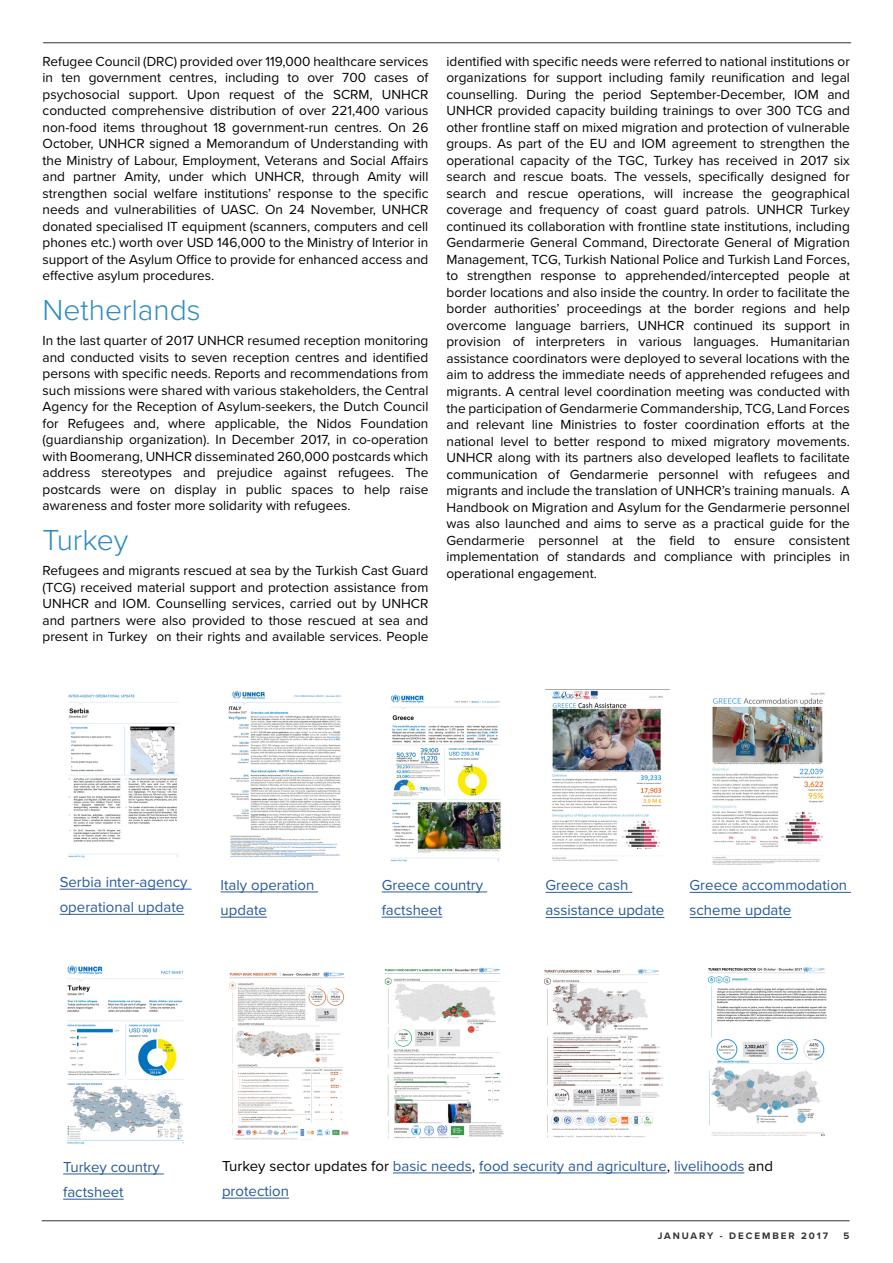
<style>
.page{position:relative;width:893px;height:1263px;background:#fff}
.page>*{position:absolute;margin:0;border:0;box-sizing:border-box;transform-origin:0 0}
.t1{font:300 30px "Proxima Nova";color:#2c8ac1}
.t2{font:15px/25.2px "Proxima Nova";color:#275b9b}
.t3{font:13.65px/16.5px "Proxima Nova";color:#000;text-align:justify}
.t4{font:700 9.75px "Proxima Nova";letter-spacing:.2em;color:#323232}
.s1{color:#000}
</style>
<div class="page">
<hr style="left:43px;top:42px;width:808px;height:1px;background:#323232">
<hr style="left:42px;top:1220px;width:808px;height:1px;background:#323232">
<hr style="left:63px;top:1173px;width:101px;height:1px;background:#275b9b">
<hr style="left:63px;top:1199px;width:61px;height:1px;background:#275b9b">
<hr style="left:60px;top:889px;width:131px;height:1px;background:#275b9b">
<hr style="left:60px;top:914px;width:124px;height:1px;background:#275b9b">
<hr style="left:221px;top:891px;width:97px;height:1px;background:#275b9b">
<hr style="left:221px;top:917px;width:46px;height:1px;background:#275b9b">
<hr style="left:382px;top:891px;width:105px;height:1px;background:#275b9b">
<hr style="left:382px;top:917px;width:60px;height:1px;background:#275b9b">
<hr style="left:393px;top:1172px;width:79px;height:1px;background:#275b9b">
<hr style="left:479px;top:1172px;width:188px;height:1px;background:#275b9b">
<hr style="left:674px;top:1172px;width:70px;height:1px;background:#275b9b">
<hr style="left:222px;top:1198px;width:67px;height:1px;background:#275b9b">
<img style="left:229px;top:972px;width:120px;height:168px">
<img style="left:708px;top:967px;width:119px;height:169px">
<img style="left:544px;top:969px;width:120px;height:169px">
<img style="left:384px;top:967px;width:120px;height:172px">
<img style="left:228px;top:691px;width:114px;height:167px">
<img style="left:68px;top:694px;width:111px;height:164px">
<img style="left:391px;top:694px;width:110px;height:168px">
<img style="left:552px;top:690px;width:111px;height:171px">
<img style="left:712px;top:692px;width:113px;height:172px">
<img style="left:67px;top:965px;width:117px;height:180px">
<hr style="left:546px;top:892px;width:86px;height:1px;background:#275b9b">
<hr style="left:546px;top:917px;width:118px;height:1px;background:#275b9b">
<hr style="left:690px;top:892px;width:161px;height:1px;background:#275b9b">
<hr style="left:690px;top:917px;width:101px;height:1px;background:#275b9b">
<p class="t3" style="left:43px;top:52px;width:387px">Refugee Council (DRC) provided over 119,000 healthcare services in ten government centres, including to over 700 cases of psychosocial support. Upon request of the SCRM, UNHCR conducted comprehensive distribution of over 221,400 various non-food items throughout 18 government-run centres. On 26<br>October, UNHCR signed a Memorandum of Understanding with the Ministry of Labour, Employment, Veterans and Social Affairs and partner Amity, under which UNHCR, through Amity will strengthen social welfare institutions’ response to the specific needs and vulnerabilities of UASC. On 24 November, UNHCR donated specialised IT equipment (scanners, computers and cell phones etc.) worth over USD 146,000 to the Ministry of Interior in support of the Asylum Office to provide for enhanced access and effective asylum procedures.</p>
<h1 class="t1" style="left:43px;top:288px;width:160px">Netherlands</h1>
<p class="t3" style="left:43px;top:332px;width:387px">In the last quarter of 2017 UNHCR resumed reception monitoring and conducted visits to seven reception centres and identified persons with specific needs. Reports and recommendations from such missions were shared with various stakeholders, the Central Agency for the Reception of Asylum-seekers, the Dutch Council for Refugees and, where applicable, the Nidos Foundation (guardianship organization). In December 2017, in co-operation with Boomerang, UNHCR disseminated 260,000 postcards which address stereotypes and prejudice against refugees. The postcards were on display in public spaces to help raise awareness and foster more solidarity with refugees.</p>
<h1 class="t1" style="left:43px;top:518px;width:87px">Turkey</h1>
<p class="t3" style="left:43px;top:562px;width:387px">Refugees and migrants rescued at sea by the Turkish Cast Guard (TCG) received material support and protection assistance from UNHCR and IOM. Counselling services, carried out by UNHCR and partners were also provided to those rescued at sea and present in Turkey on their rights and available services. People</p>
<p class="t3" style="left:446px;top:53px;width:405px">identified with specific needs were referred to national institutions or organizations for support including family reunification and legal counselling. During the period September-December, IOM and UNHCR provided capacity building trainings to over 300 TCG and other frontline staff on mixed migration and protection of vulnerable groups. As part of the EU and IOM agreement to strengthen the operational capacity of the TGC, Turkey has received in 2017 six search and rescue boats. The vessels, specifically designed for search and rescue operations, will increase the geographical coverage and frequency of coast guard patrols. UNHCR Turkey continued its collaboration with frontline state institutions, including Gendarmerie General Command, Directorate General of Migration Management, TCG, Turkish National Police and Turkish Land Forces, to strengthen response to apprehended/intercepted people at border locations and also inside the country. In order to facilitate the border authorities’ proceedings at the border regions and help overcome language barriers, UNHCR continued its support in provision of interpreters in various languages. Humanitarian assistance coordinators were deployed to several locations with the aim to address the immediate needs of apprehended refugees and migrants. A central level coordination meeting was conducted with the participation of Gendarmerie Commandership, TCG, Land Forces and relevant line Ministries to foster coordination efforts at the national level to better respond to mixed migratory movements.<br>UNHCR along with its partners also developed leaflets to facilitate communication of Gendarmerie personnel with refugees and migrants and include the translation of UNHCR’s training manuals. A Handbook on Migration and Asylum for the Gendarmerie personnel was also launched and aims to serve as a practical guide for the Gendarmerie personnel at the field to ensure consistent implementation of standards and compliance with principles in operational engagement.</p>
<p class="t2" style="left:60px;top:868px;width:129px">Serbia inter-agency operational update</p>
<p class="t2" style="left:221px;top:871px;width:95px">Italy operation update</p>
<p class="t2" style="left:382px;top:871px;width:103px">Greece country factsheet</p>
<p class="t2" style="left:546px;top:872px;width:120px">Greece cash assistance update</p>
<p class="t2" style="left:690px;top:872px;width:159px">Greece accommodation scheme update</p>
<p class="t2" style="left:63px;top:1153px;width:98px">Turkey country factsheet</p>
<p class="t2" style="left:222px;top:1152px;width:552px"><span class="s1">Turkey sector updates for</span> basic needs<span class="s1">,</span> food security and agriculture<span class="s1">,</span> livelihoods <span class="s1">and </span>protection</p>
<p class="t4" style="left:658px;top:1229px;width:172px">JANUARY - DECEMBER 2017</p>
<p class="t4" style="left:843px;top:1229px;width:7px">5</p>
</div>
